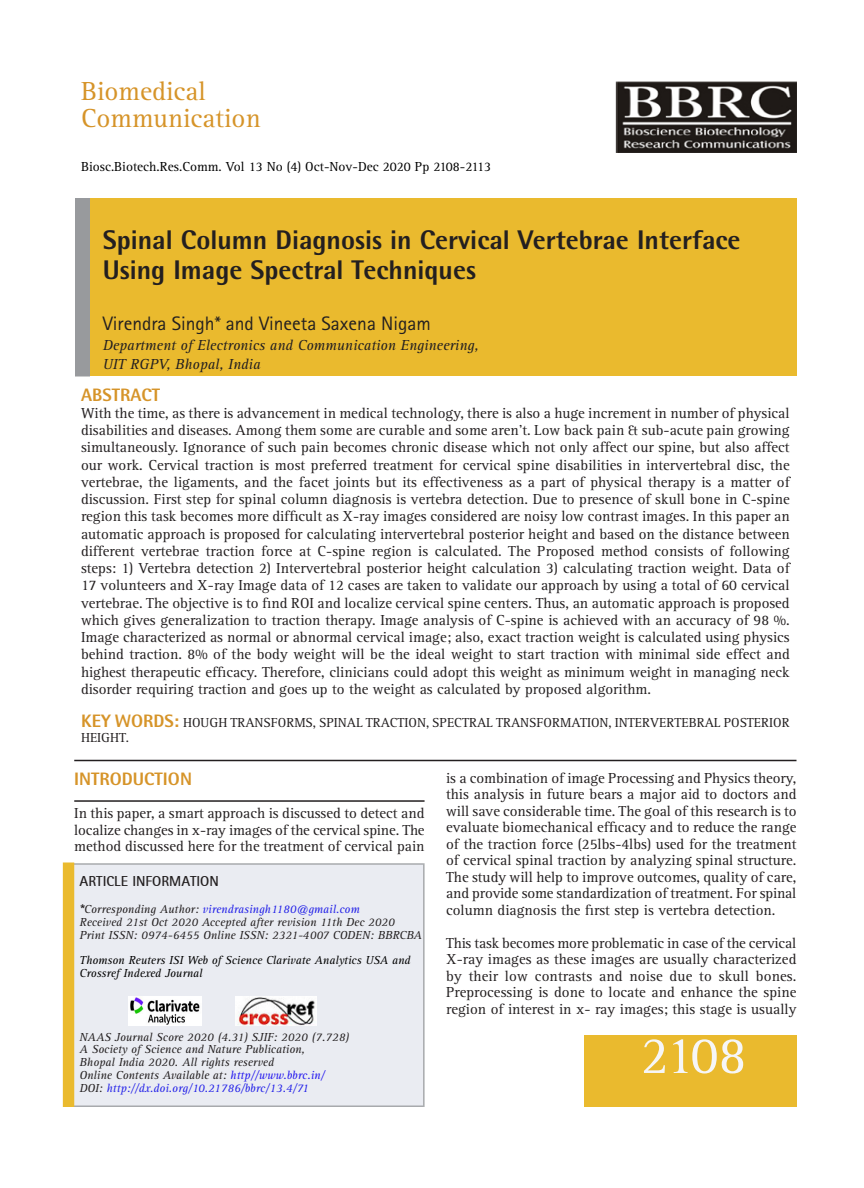
<style>
.page{position:relative;width:864px;height:1188px;background:#fff}
.page>*{position:absolute;margin:0;border:0;box-sizing:border-box;transform-origin:0 0}
.Body_text{font:54px "Rotis Serif Std";color:#f6f6f7}
.Body_text-2{font:800 27px/30px "Rotis Semi Sans Std";color:#231f20}
.Body_text-3{font:27px "Rotis Serif Std";color:#d69429}
.Body_text-4{font:19.5px "Rotis Sans Serif Std";color:#231f20}
.Body_text-5{font:800 18px "Rotis Semi Sans Std";color:#d69429}
.Body_text-6{font:15px/17.2px "Rotis Serif Std";color:#231f20;text-align:justify}
.Body_text-7{font:italic 15px "Rotis Serif Std";color:#231f20}
.Body_text-8{font:700 14.55px "Rotis Sans Serif 65";color:#231f20}
.Body_text-9{font:13.5px "Rotis Serif Std";color:#231f20}
.Body_text-10{font:13.5px "Rotis Serif Std";color:#000}
.Body_text-11{font:italic 12px "Rotis Serif Std";color:#231f20}
.Body_text-12{font:italic 12px "Rotis Serif Std";color:#2321e8}
.Body_text-13{font:italic 12px/12.8px "Rotis Serif Std";color:#000}
.s1{font-family:"Rotis Semi Sans Std";font-weight:800;font-size:18px;color:#d69429}
.s2{font-family:"Arial";font-weight:700;color:#231f20}
.s3{color:#231f20}
.s4{color:#2317ef}
</style>
<div class="page">
<img style="left:615px;top:81px;width:181px;height:72px">
<div style="left:89px;top:198px;width:707px;height:178px;background:#eaba2e"></div>
<div style="left:75px;top:198px;width:15px;height:178px;background:#989a9d"></div>
<div style="left:584px;top:1035px;width:212px;height:72px;background:#eaba2e"></div>
<hr style="left:74px;top:760px;width:722px;height:1px;background:#231f20">
<div style="left:73px;top:864px;width:350px;height:242px;background:#eaecf2"></div>
<img style="left:235px;top:997px;width:82px;height:29px">
<img style="left:128px;top:997px;width:74px;height:29px">
<hr style="left:423px;top:863px;width:2px;height:244px;background:#a8aaad">
<hr style="left:73px;top:863px;width:350px;height:2px;background:#a8aaad">
<hr style="left:73px;top:1106px;width:350px;height:1px;background:#a8aaad">
<div style="left:63px;top:862px;width:11px;height:245px;background:#eaba2e"></div>
<hr style="left:74px;top:800px;width:351px;height:2px;background:#231f20">
<p class="Body_text-3" style="left:81px;top:75px;width:127px">Biomedical</p>
<p class="Body_text-3" style="left:81px;top:102px;width:181px">Communication</p>
<p class="Body_text-10" style="left:81px;top:158px;width:412px">Biosc.Biotech.Res.Comm. Vol 13 No (4) Oct-Nov-Dec 2020 Pp 2108-2113</p>
<p class="Body_text-2" style="left:103px;top:225px;width:639px">Spinal Column Diagnosis in Cervical Vertebrae Interface<br>Using Image Spectral Techniques</p>
<p class="Body_text-4" style="left:103px;top:312px;width:330px">Virendra Singh* and Vineeta Saxena Nigam</p>
<p class="Body_text-7" style="left:103px;top:336px;width:377px">Department of Electronics and Communication Engineering,</p>
<p class="Body_text-7" style="left:103px;top:356px;width:159px">UIT RGPV, Bhopal, India</p>
<p class="Body_text-5" style="left:81px;top:383px;width:81px">ABSTRACT</p>
<p class="Body_text-6" style="left:81px;top:405px;width:710px">With the time, as there is advancement in medical technology, there is also a huge increment in number of physical disabilities and diseases. Among them some are curable and some aren’t. Low back pain &amp; sub-acute pain growing simultaneously. Ignorance of such pain becomes chronic disease which not only affect our spine, but also affect our work. Cervical traction is most preferred treatment for cervical spine disabilities in intervertebral disc, the vertebrae, the ligaments, and the facet joints but its effectiveness as a part of physical therapy is a matter of discussion. First step for spinal column diagnosis is vertebra detection. Due to presence of skull bone in C-spine region this task becomes more difficult as X-ray images considered are noisy low contrast images. In this paper an automatic approach is proposed for calculating intervertebral posterior height and based on the distance between different vertebrae traction force at C-spine region is calculated. The Proposed method consists of following steps: 1) Vertebra detection 2) Intervertebral posterior height calculation 3) calculating traction weight. Data of 17 volunteers and X-ray Image data of 12 cases are taken to validate our approach by using a total of 60 cervical vertebrae. The objective is to find ROI and localize cervical spine centers. Thus, an automatic approach is proposed which gives generalization to traction therapy. Image analysis of C-spine is achieved with an accuracy of 98 %.<br>Image characterized as normal or abnormal cervical image; also, exact traction weight is calculated using physics behind traction. 8% of the body weight will be the ideal weight to start traction with minimal side effect and highest therapeutic efficacy. Therefore, clinicians could adopt this weight as minimum weight in managing neck disorder requiring traction and goes up to the weight as calculated by proposed algorithm.</p>
<p class="Body_text-9" style="left:81px;top:715px;width:301px"><span class="s1">KEY WORDS:</span> Hough transforms, Spinal Tractio</p>
<p class="Body_text-9" style="left:417px;top:715px;width:46px">n, Spectral</p>
<p class="Body_text-9" style="left:496px;top:715px;width:84px">transformatio</p>
<p class="Body_text-9" style="left:600px;top:715px;width:106px">n, intervertebral</p>
<p class="Body_text-9" style="left:724px;top:715px;width:46px">po sterior</p>
<p class="Body_text-9" style="left:81px;top:730px;width:50px">height.</p>
<p class="Body_text-5" style="left:74px;top:768px;width:119px">INTRODUCTION</p>
<p class="Body_text-6" style="left:74px;top:805px;width:352px;line-height:16.5px">In this paper, a smart approach is discussed to detect and localize changes in x-ray images of the cervical spine. The method discussed here for the treatment of cervical pain</p>
<p class="Body_text-8" style="left:80px;top:872px;width:141px">ARTICLE INFORMATION</p>
<p class="Body_text-12" style="left:80px;top:902px;width:282px"><span class="s2">*</span><span class="s3">Corresponding Author:</span> virendrasingh1180@gmail.com</p>
<p class="Body_text-11" style="left:80px;top:915px;width:317px">Received 21st Oct 2020 Accepted after revision 11th Dec 2020</p>
<p class="Body_text-11" style="left:80px;top:928px;width:344px">Print ISSN: 0974-6455 Online ISSN: 2321-4007 CODEN: BBRCBA</p>
<p class="Body_text-13" style="left:80px;top:954px;width:332px">Thomson Reuters ISI Web of Science Clarivate Analytics USA and<br>Crossref Indexed Journal</p>
<p class="Body_text-11" style="left:80px;top:1030px;width:271px">NAAS Journal Score 2020 (4.31) SJIF: 2020 (7.728)</p>
<p class="Body_text-11" style="left:80px;top:1043px;width:227px">A Society of Science and Nature Publication,</p>
<p class="Body_text-11" style="left:80px;top:1055px;width:196px">Bhopal India 2020. All rights reserved</p>
<p class="Body_text-11" style="left:80px;top:1068px;width:247px">Online Contents Available at: <span class="s4">http//www.bbrc.in/</span></p>
<p class="Body_text-12" style="left:80px;top:1081px;width:231px"><span class="s3">DOI:</span> http://dx.doi.org/10.21786/bbrc/13.4/71</p>
<p class="Body_text-6" style="left:446px;top:770px;width:352px;line-height:16.5px">is a combination of image Processing and Physics theory, this analysis in future bears a major aid to doctors and will save considerable time. The goal of this research is to evaluate biomechanical efficacy and to reduce the range of the traction force (25lbs-4lbs) used for the treatment of cervical spinal traction by analyzing spinal structure.<br>The study will help to improve outcomes, quality of care, and provide some standardization of treatment. For spinal column diagnosis the first step is vertebra detection.</p>
<p class="Body_text-6" style="left:446px;top:935px;width:352px;line-height:16.5px">This task becomes more problematic in case of the cervical X-ray images as these images are usually characterized by their low contrasts and noise due to skull bones.<br>Preprocessing is done to locate and enhance the spine region of interest in x- ray images; this stage is usually</p>
<p class="Body_text" style="left:640px;top:1024px;width:108px">2108</p>
</div>
